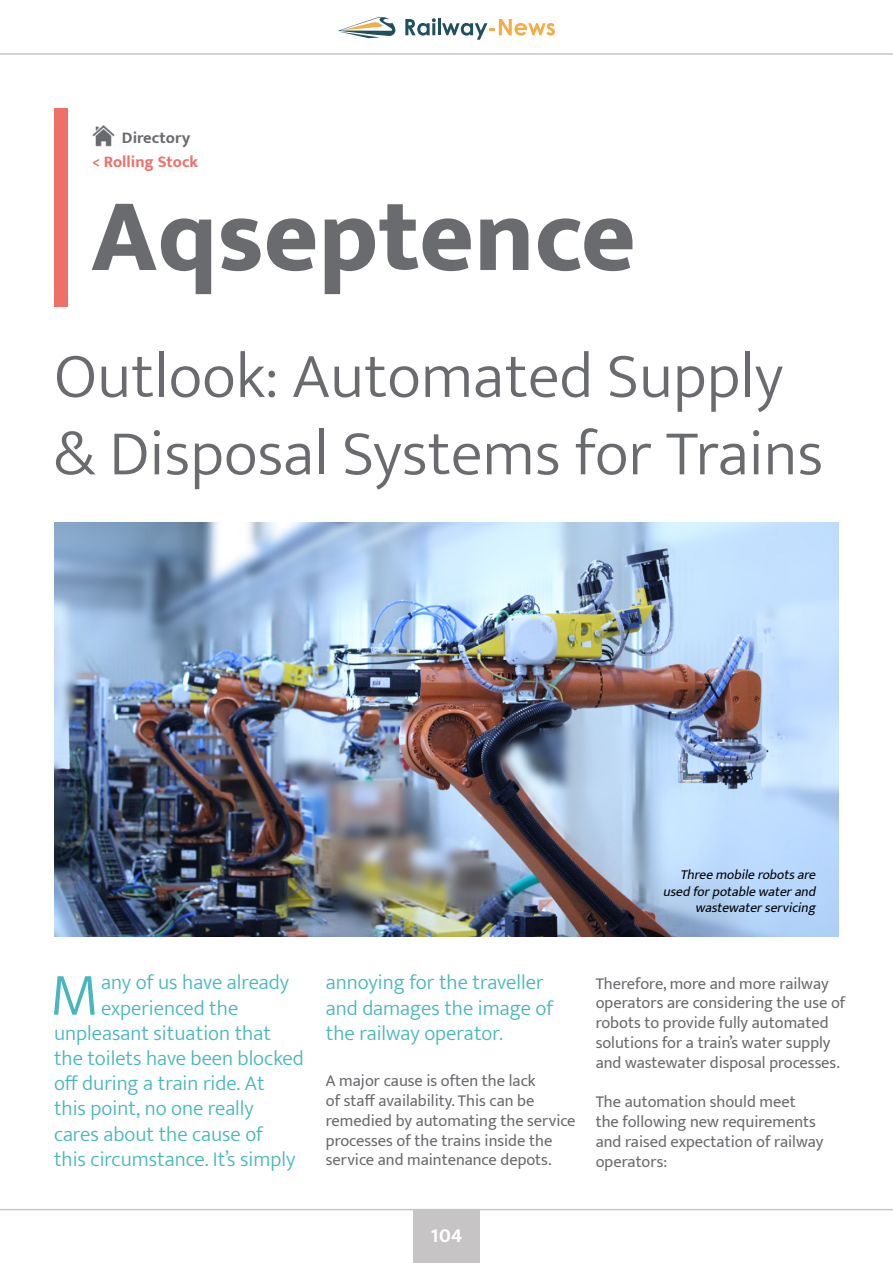
<style>
.page{position:relative;width:893px;height:1263px;background:#fff}
.page>*{position:absolute;margin:0;border:0;box-sizing:border-box;transform-origin:0 0}
.t1{font:800 105px "Mukta";color:#6a6b6e}
.t2{font:300 64.5px/77.4px "Mukta";color:#6a6b6e}
.t3{font:300 61.05px "Mukta";color:#48b7bd}
.t4{font:300 21px/25.2px "Mukta";color:#48b7bd}
.t5{font:700 21px "Mukta Mahee";color:#fff}
.t6{font:16.5px/19.8px "Mukta";color:#6a6b6e}
.t7{font:700 16.5px "Mukta";color:#ee7068}
.t8{font:700 16.5px "Mukta";color:#6a6b6e}
.t9{font:italic 13.5px/16.2px "Mukta";color:#000;text-align:right}
</style>
<div class="page">
<div style="left:54px;top:108px;width:13px;height:198px;background:#ee7068"></div>
<img style="left:92px;top:125px;width:23px;height:21px">
<img style="left:54px;top:522px;width:785px;height:414px">
<hr style="left:0;top:53px;width:893px;height:2px;background:#c7c5c6">
<svg style="left:338px;top:17px;width:58px;height:21px"></svg>
<svg style="left:405px;top:18px;width:31px;height:18px"></svg>
<hr style="left:438px;top:19px;width:3px;height:16px;background:#205060">
<svg style="left:442px;top:19px;width:113px;height:21px"></svg>
<hr style="left:0;top:1209px;width:893px;height:1px;background:#c7c4c6">
<div style="left:413px;top:1209px;width:67px;height:54px;background:#c7c4c6"></div>
<p class="t8" style="left:122px;top:128px;width:70px">Directory</p>
<p class="t7" style="left:92px;top:152px;width:108px">&lt; Rolling Stock</p>
<h1 class="t1" style="left:90px;top:172px;width:547px">Aqseptence</h1>
<h2 class="t2" style="left:54px;top:336px;width:771px">Outlook: Automated Supply &amp; Disposal Systems for Trains</h2>
<p class="t9" style="left:663px;top:866px;width:158px">Threemobilerobotsare usedforpotablewaterand wastewaterservicing</p>
<h3 class="t3" style="left:50px;top:958px;width:50px">M</h3>
<p class="t4" style="left:101px;top:970px;width:190px">any of us have already</p>
<p class="t4" style="left:101px;top:995px;width:139px">experienced the</p>
<p class="t4" style="left:54px;top:1020px;width:219px">unpleasant situation that</p>
<p class="t4" style="left:54px;top:1045px;width:251px">the toilets have been blocked</p>
<p class="t4" style="left:54px;top:1070px;width:212px">off during a train ride. At</p>
<p class="t4" style="left:54px;top:1096px;width:201px">this point, no one really</p>
<p class="t4" style="left:54px;top:1121px;width:211px">cares about the cause of</p>
<p class="t4" style="left:54px;top:1146px;width:243px">this circumstance. It’s simply</p>
<p class="t4" style="left:326px;top:970px;width:229px">annoying for the traveller and damages the image of the railway operator.</p>
<p class="t6" style="left:596px;top:973px;width:251px">Therefore, more and more railway operators are considering the use of robots to provide fully automated solutions for a train’s water supply and wastewater disposal processes.</p>
<p class="t6" style="left:596px;top:1092px;width:229px">The automation should meet<br>the following new requirements and raised expectation of railway operators:</p>
<p class="t6" style="left:326px;top:1070px;width:251px">A major cause is often the lack<br>of staff availability. This can be remedied by automating the service processes of the trains inside the service and maintenance depots.</p>
<p class="t5" style="left:431px;top:1222px;width:33px">104</p>
</div>
